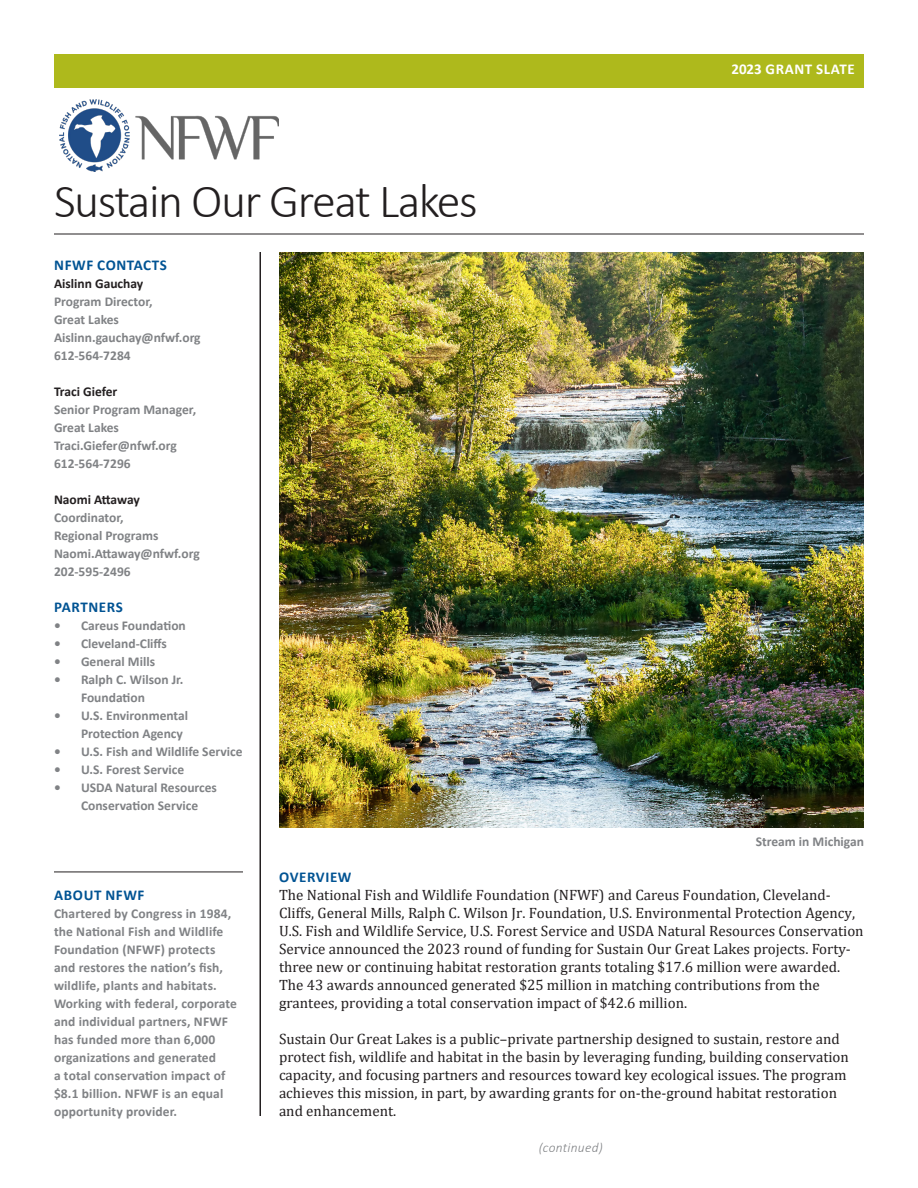
<style>
.page{position:relative;width:918px;height:1188px;background:#fff}
.page>*{position:absolute;margin:0;border:0;box-sizing:border-box;transform-origin:0 0}
.t1{font:300 48px "Calibri";letter-spacing:-.03em;color:#231f20}
.t2{font:15px/18px "Cambria";color:#231f20}
.t3{font:700 15px "Calibri";letter-spacing:.04em;color:#015393}
.t4{font:700 15px "Calibri";letter-spacing:.04em;color:#fff}
.t5{font:700 13.5px/18px "Calibri";color:#808285}
.t6{font:700 13.5px "Calibri";color:#231f20}
.t7{font:italic 300 13.5px "Calibri";letter-spacing:.02em;color:#808285}
</style>
<div class="page">
<img style="left:60px;top:100px;width:219px;height:71px">
<hr style="left:54px;top:234px;width:810px;height:1px;background:#231f20">
<div style="left:54px;top:54px;width:810px;height:33px;background:#aeb91c"></div>
<hr style="left:260px;top:252px;width:1px;height:864px;background:#231f20">
<img style="left:279px;top:252px;width:585px;height:576px">
<hr style="left:54px;top:872px;width:189px;height:1px;background:#231f20">
<p class="t1" style="left:54px;top:171px;width:425px">Sustain Our Great Lakes</p>
<p class="t3" style="left:54px;top:254px;width:114px">NFWF CONTACTS</p>
<p class="t6" style="left:54px;top:274px;width:91px">Aislinn Gauchay</p>
<p class="t5" style="left:54px;top:292px;width:100px">Program Director,</p>
<p class="t5" style="left:54px;top:310px;width:66px">Great Lakes</p>
<p class="t5" style="left:54px;top:328px;width:148px">Aislinn.gauchay@nfwf.org</p>
<p class="t5" style="left:54px;top:346px;width:78px">612-564-7284</p>
<p class="t6" style="left:54px;top:382px;width:65px">Traci Giefer</p>
<p class="t5" style="left:54px;top:400px;width:144px">Senior Program Manager,</p>
<p class="t5" style="left:54px;top:418px;width:66px">Great Lakes</p>
<p class="t5" style="left:54px;top:436px;width:124px">Traci.Giefer@nfwf.org</p>
<p class="t5" style="left:54px;top:454px;width:78px">612-564-7296</p>
<p class="t6" style="left:54px;top:490px;width:87px">Naomi Attaway</p>
<p class="t5" style="left:54px;top:508px;width:71px">Coordinator,</p>
<p class="t5" style="left:54px;top:526px;width:106px">Regional Programs</p>
<p class="t5" style="left:54px;top:544px;width:147px">Naomi.Attaway@nfwf.org</p>
<p class="t5" style="left:54px;top:562px;width:78px">202-595-2496</p>
<p class="t3" style="left:54px;top:596px;width:70px">PARTNERS</p>
<p class="t5" style="left:54px;top:616px;width:133px">• Careus Foundation</p>
<p class="t5" style="left:54px;top:634px;width:114px">• Cleveland-Cliffs</p>
<p class="t5" style="left:54px;top:652px;width:103px">• General Mills</p>
<p class="t5" style="left:81px;top:670px;width:104px;text-indent:-27px">• Ralph C. Wilson Jr.<br>Foundation</p>
<p class="t5" style="left:81px;top:706px;width:109px;text-indent:-27px">• U.S. Environmental<br>Protection Agency</p>
<p class="t5" style="left:54px;top:742px;width:190px">• U.S. Fish and Wildlife Service</p>
<p class="t5" style="left:54px;top:760px;width:132px">• U.S. Forest Service</p>
<p class="t5" style="left:81px;top:778px;width:138px;text-indent:-27px">• USDA Natural Resources<br>Conservation Service</p>
<p class="t4" style="left:731px;top:59px;width:125px">2023 GRANT SLATE</p>
<p class="t5" style="left:756px;top:832px;width:110px">Stream in Michigan</p>
<p class="t3" style="left:54px;top:884px;width:92px">ABOUT NFWF</p>
<p class="t5" style="left:54px;top:904px;width:185px">Chartered by Congress in 1984, the National Fish and Wildlife<br>Foundation (NFWF) protects and restores the nation’s fish, wildlife, plants and habitats.<br>Working with federal, corporate and individual partners, NFWF has funded more than 6,000 organizations and generated<br>a total conservation impact of $8.1 billion. NFWF is an equal opportunity provider.</p>
<p class="t3" style="left:279px;top:866px;width:74px">OVERVIEW</p>
<p class="t2" style="left:279px;top:886px;width:586px">The National Fish and Wildlife Foundation (NFWF) and Careus Foundation, Cleveland-Cliffs, General Mills, Ralph C. Wilson Jr. Foundation, U.S. Environmental Protection Agency, U.S. Fish and Wildlife Service, U.S. Forest Service and USDA Natural Resources Conservation Service announced the 2023 round of funding for Sustain Our Great Lakes projects. Forty&shy;three new or continuing habitat restoration grants totaling $17.6 million were awarded.<br>The 43 awards announced generated $25 million in matching contributions from the grantees, providing a total conservation impact of $42.6 million.</p>
<p class="t2" style="left:279px;top:1030px;width:571px">Sustain Our Great Lakes is a public–private partnership designed to sustain, restore and protect fish, wildlife and habitat in the basin by leveraging funding, building conservation capacity, and focusing partners and resources toward key ecological issues. The program achieves this mission, in part, by awarding grants for on-the-ground habitat restoration and enhancement.</p>
<p class="t7" style="left:539px;top:1139px;width:66px">(continued)</p>
</div>
